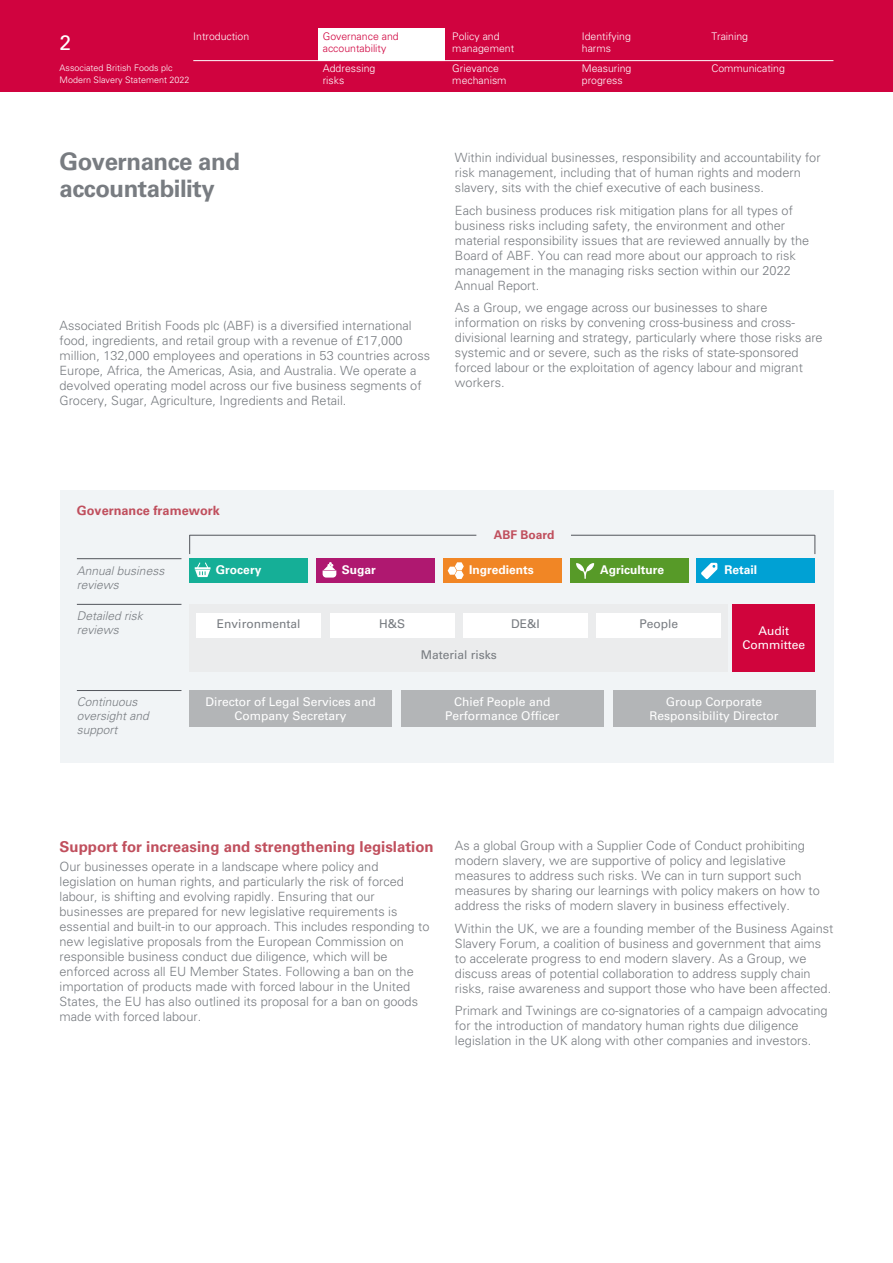
<style>
.page{position:relative;width:893px;height:1263px;background:#fff}
.page>*{position:absolute;margin:0;border:0;box-sizing:border-box;transform-origin:0 0}
.t1{font:700 24px/27px "Univers LT Std";letter-spacing:-.02em;color:#787c81}
.t2{font:21px "Univers LT Std";color:#fff}
.t3{font:700 15px "Univers LT Std";color:#c04f5d}
.t4{font:300 12.75px/15px "Univers LT Std";color:#787c81}
.t5{font:700 12.75px "Univers LT Std";color:#c04f5d}
.t6{font:12px/14.1px "Univers LT Std";color:#fff;text-align:center}
.t7{font:italic 300 12px/14.1px "Univers LT Std";color:#787c81}
.t8{font:700 12px "Univers LT Std";color:#fff}
.t9{font:12px "Univers LT Std";color:#787c81}
.t10{font:700 12px "Univers LT Std";color:#c04f5d}
.t11{font:300 10.5px/12px "Univers LT Std";color:#fff}
.t12{font:300 10.5px/12px "Univers LT Std";color:#d0033f}
.t13{font:300 9px/12px "Univers LT Std";color:#fff}
</style>
<div class="page">
<div style="left:60px;top:490px;width:773px;height:273px;background:#f1f4f6"></div>
<div style="left:443px;top:558px;width:118px;height:24px;background:#f18625"></div>
<svg style="left:448px;top:562px;width:16px;height:17px"></svg>
<div style="left:697px;top:558px;width:118px;height:24px;background:#00a1d4"></div>
<svg style="left:701px;top:563px;width:16px;height:16px"></svg>
<div style="left:316px;top:558px;width:119px;height:24px;background:#af1870"></div>
<svg style="left:323px;top:562px;width:13px;height:15px"></svg>
<div style="left:570px;top:558px;width:118px;height:24px;background:#579a28"></div>
<svg style="left:576px;top:563px;width:18px;height:16px"></svg>
<div style="left:189px;top:558px;width:119px;height:24px;background:#15af97"></div>
<svg style="left:195px;top:562px;width:15px;height:15px"></svg>
<hr style="left:77px;top:558px;width:104px;height:1px;background:#52555b">
<div style="left:189px;top:604px;width:539px;height:67px;background:#ebeced"></div>
<div style="left:197px;top:613px;width:124px;height:24px;background:#fff"></div>
<div style="left:330px;top:613px;width:124px;height:24px;background:#fff"></div>
<div style="left:463px;top:613px;width:125px;height:24px;background:#fff"></div>
<div style="left:597px;top:613px;width:124px;height:24px;background:#fff"></div>
<hr style="left:77px;top:604px;width:104px;height:1px;background:#52555b">
<div style="left:189px;top:690px;width:203px;height:36px;background:#b3b5b7"></div>
<div style="left:401px;top:690px;width:202px;height:36px;background:#b3b5b7"></div>
<div style="left:613px;top:690px;width:202px;height:36px;background:#b3b5b7"></div>
<hr style="left:77px;top:690px;width:104px;height:1px;background:#52555b">
<hr style="left:571px;top:535px;width:244px;height:1px;background:#52555b">
<hr style="left:189px;top:535px;width:287px;height:1px;background:#52555b">
<svg style="left:815px;top:535px;width:1px;height:19px"></svg>
<svg style="left:189px;top:535px;width:1px;height:19px"></svg>
<div style="left:733px;top:604px;width:82px;height:67px;background:#d0043c"></div>
<div style="left:0;top:0;width:893px;height:91px;background:#d0033f"></div>
<div style="left:319px;top:28px;width:126px;height:32px;background:#fff"></div>
<hr style="left:193px;top:60px;width:640px;height:1px;background:#fff">
<p class="t12" style="left:323px;top:30px;width:77px">Governance and accountability</p>
<p class="t11" style="left:452px;top:30px;width:63px">Policy and management</p>
<p class="t11" style="left:193px;top:30px;width:58px">Introduction</p>
<h2 class="t2" style="left:60px;top:30px;width:13px">2</h2>
<p class="t13" style="left:60px;top:62px;width:132px">Associated British Foods plc<br>Modern Slavery Statement 2022</p>
<p class="t11" style="left:452px;top:63px;width:56px">Grievance mechanism</p>
<p class="t11" style="left:323px;top:63px;width:54px">Addressing risks</p>
<p class="t11" style="left:582px;top:30px;width:51px">Identifying harms</p>
<p class="t11" style="left:582px;top:63px;width:51px">Measuring progress</p>
<p class="t11" style="left:711px;top:30px;width:38px">Training</p>
<p class="t11" style="left:711px;top:63px;width:75px">Communicating</p>
<h1 class="t1" style="left:60px;top:149px;width:182px">Governance and accountability</h1>
<p class="t4" style="left:60px;top:318px;width:372px">Associated British Foods plc (ABF) is a diversified international food, ingredients, and retail group with a revenue of £17,000 million, 132,000 employees and operations in 53 countries across Europe, Africa, the Americas, Asia, and Australia. We operate a devolved operating model across our five business segments of Grocery, Sugar, Agriculture, Ingredients and Retail.</p>
<p class="t4" style="left:455px;top:150px;width:367px">Within individual businesses, responsibility and accountability for risk management, including that of human rights and modern slavery, sits with the chief executive of each business.</p>
<p class="t4" style="left:455px;top:203px;width:356px">Each business produces risk mitigation plans for all types of business risks including safety, the environment and other material responsibility issues that are reviewed annually by the Board of ABF. You can read more about our approach to risk management in the managing risks section within our 2022<br>Annual Report.</p>
<p class="t4" style="left:455px;top:300px;width:369px">As a Group, we engage across our businesses to share information on risks by convening cross-business and cross&shy;divisional learning and strategy, particularly where those risks are systemic and or severe, such as the risks of state-sponsored forced labour or the exploitation of agency labour and migrant workers.</p>
<p class="t5" style="left:77px;top:503px;width:145px">Governance framework</p>
<p class="t10" style="left:494px;top:527px;width:62px">ABF Board</p>
<p class="t7" style="left:77px;top:563px;width:89px">Annual business reviews</p>
<p class="t8" style="left:216px;top:562px;width:47px">Grocery</p>
<p class="t8" style="left:342px;top:562px;width:36px">Sugar</p>
<p class="t8" style="left:469px;top:562px;width:66px">Ingredients</p>
<p class="t8" style="left:600px;top:563px;width:66px">Agriculture</p>
<p class="t8" style="left:724px;top:563px;width:34px">Retail</p>
<p class="t7" style="left:77px;top:609px;width:68px">Detailed risk reviews</p>
<p class="t9" style="left:217px;top:617px;width:85px">Environmental</p>
<p class="t9" style="left:379px;top:617px;width:28px">H&amp;S</p>
<p class="t9" style="left:511px;top:617px;width:30px">DE&amp;I</p>
<p class="t9" style="left:639px;top:617px;width:40px">People</p>
<p class="t9" style="left:421px;top:647px;width:78px">Material risks</p>
<p class="t6" style="left:742px;top:624px;width:64px">Audit<br>Committee</p>
<p class="t7" style="left:77px;top:694px;width:74px">Continuous oversight and support</p>
<p class="t6" style="left:205px;top:694px;width:172px">Director of Legal Services and<br>Company Secretary</p>
<p class="t6" style="left:445px;top:694px;width:116px">Chief People and<br>Performance Officer</p>
<p class="t6" style="left:650px;top:694px;width:130px">Group Corporate<br>Responsibility Director</p>
<p class="t3" style="left:60px;top:838px;width:376px">Support for increasing and strengthening legislation</p>
<p class="t4" style="left:60px;top:859px;width:371px">Our businesses operate in a landscape where policy and legislation on human rights, and particularly the risk of forced labour, is shifting and evolving rapidly. Ensuring that our businesses are prepared for new legislative requirements is essential and built-in to our approach. This includes responding to new legislative proposals from the European Commission on responsible business conduct due diligence, which will be enforced across all EU Member States. Following a ban on the importation of products made with forced labour in the United States, the EU has also outlined its proposal for a ban on goods made with forced labour.</p>
<p class="t4" style="left:455px;top:838px;width:366px">As a global Group with a Supplier Code of Conduct prohibiting modern slavery, we are supportive of policy and legislative measures to address such risks. We can in turn support such measures by sharing our learnings with policy makers on how to address the risks of modern slavery in business effectively.</p>
<p class="t4" style="left:455px;top:920px;width:380px">Within the UK, we are a founding member of the Business Against Slavery Forum, a coalition of business and government that aims to accelerate progress to end modern slavery. As a Group, we discuss areas of potential collaboration to address supply chain risks, raise awareness and support those who have been affected.</p>
<p class="t4" style="left:455px;top:1003px;width:374px">Primark and Twinings are co-signatories of a campaign advocating for the introduction of mandatory human rights due diligence legislation in the UK along with other companies and investors.</p>
</div>
